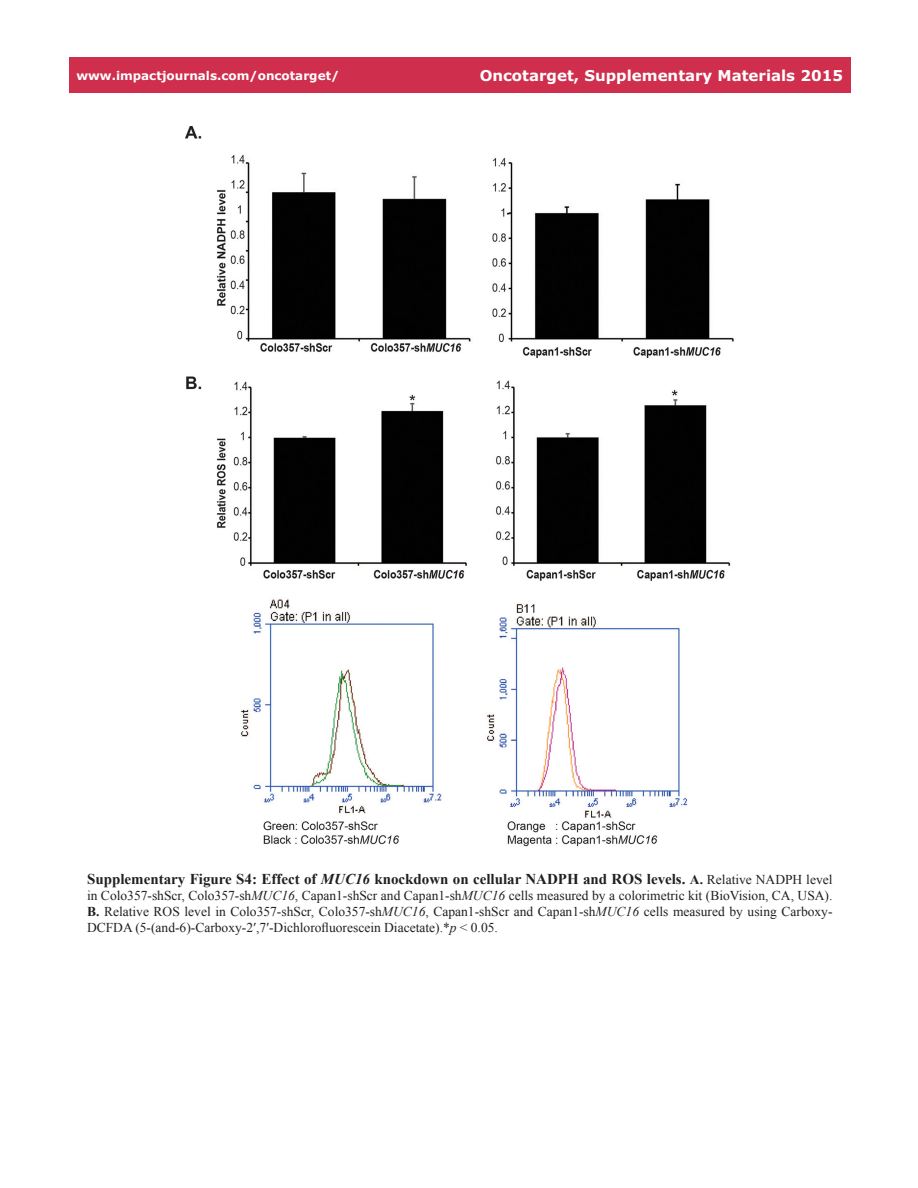
<style>
.page{position:relative;width:918px;height:1188px;background:#fff}
.page>*{position:absolute;margin:0;border:0;box-sizing:border-box;transform-origin:0 0}
.FigureText{font:700 15px "Times New Roman";color:#231f20}
.t1{font:700 15px "Verdana";color:#fff}
.FigureText-2{font:13.5px/16.2px "Times New Roman";color:#231f20;text-align:justify}
.t2{font:700 12px "Verdana";color:#fff}
.s1{font-style:italic}
.s2{font-size:13.5px}
.s3{font-weight:400;font-size:13.5px}
.s4{font-weight:700}
</style>
<div class="page">
<div style="left:69px;top:57px;width:781px;height:36px;background:#cf2e4c"></div>
<img style="left:185px;top:127px;width:549px;height:719px">
<p class="t2" style="left:76px;top:68px;width:264px">www.impactjournals.com/oncotarget/</p>
<p class="t1" style="left:480px;top:66px;width:365px">Oncotarget, Supplementary Materials 2015</p>
<p class="FigureText" style="left:87px;top:868px;width:747px">Supplementary Figure S4: Effect of <span class="s1">MUC16</span> knockdown on cellular NADPH and ROS levels. <span class="s2">A.</span> <span class="s3">Relative NADPH level</span></p>
<p class="FigureText-2" style="left:87px;top:887px;width:747px">in Colo357-shScr, Colo357-sh<span class="s1">MUC16</span>, Capan1-shScr and Capan1-sh<span class="s1">MUC16</span> cells measured by a colorimetric kit (BioVision, CA, USA).<br><span class="s4">B.</span> Relative ROS level in Colo357-shScr, Colo357-sh<span class="s1">MUC16</span>, Capan1-shScr and Capan1-sh<span class="s1">MUC16</span> cells measured by using Carboxy-DCFDA (5-(and-6)-Carboxy-2′,7′-Dichlorofluorescein Diacetate).*<span class="s1">p</span> &lt; 0.05.</p>
</div>
